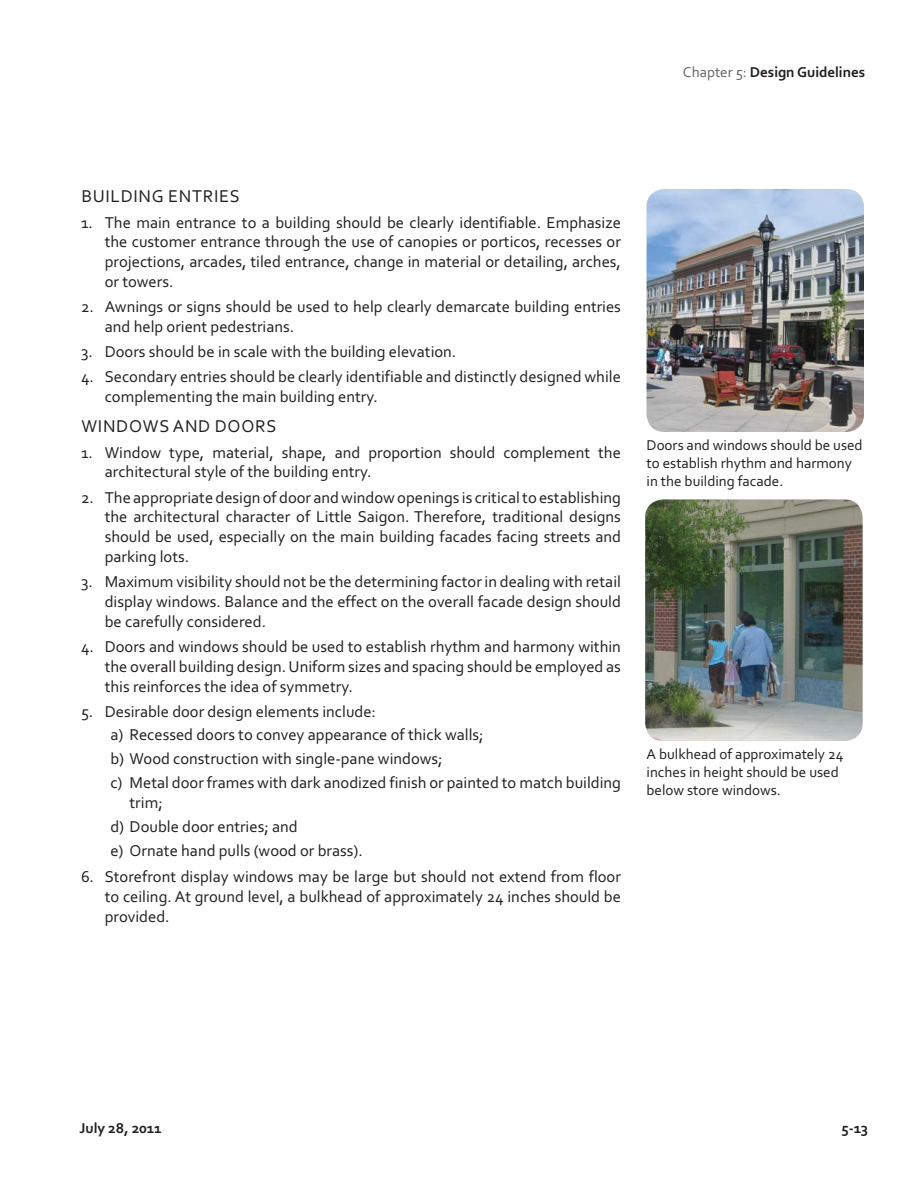
<style>
.page{position:relative;width:918px;height:1188px;background:#fff}
.page>*{position:absolute;margin:0;border:0;box-sizing:border-box;transform-origin:0 0}
.t1{font:18px "Corbel";letter-spacing:.04em;color:#231f20}
.t2{font:16.5px/19.8px "Corbel";color:#231f20}
.t3{font:15px/18px "Corbel";color:#231f20}
.t4{font:700 15px "Corbel";color:#231f20}
.s1{font-weight:400;color:#656465}
</style>
<div class="page">
<img style="left:647px;top:189px;width:217px;height:243px;border-radius:18px">
<img style="left:645px;top:500px;width:218px;height:241px;border-radius:18px">
<p class="t4" style="left:683px;top:67px;width:184px"><span class="s1">Chapter 5:</span> Design Guidelines</p>
<p class="t1" style="left:81px;top:190px;width:160px">BUILDING ENTRIES</p>
<p class="t2" style="left:105px;top:214px;width:518px;text-align:justify">The main entrance to a building should be clearly identifiable. Emphasize the customer entrance through the use of canopies or porticos, recesses or projections, arcades, tiled entrance, change in material or detailing, arches, or towers.</p>
<p class="t2" style="left:105px;top:298px;width:518px">Awnings or signs should be used to help clearly demarcate building entries and help orient pedestrians.</p>
<p class="t2" style="left:105px;top:341px;width:518px;line-height:25.2px">Doors should be in scale with the building elevation.<br>Secondary entries should be clearly identifiable and distinctly designed while</p>
<p class="t2" style="left:105px;top:388px;width:275px">complementing the main building entry.</p>
<p class="t1" style="left:81px;top:420px;width:197px">WINDOWS AND DOORS</p>
<p class="t2" style="left:105px;top:444px;width:518px">Window type, material, shape, and proportion should complement the architectural style of the building entry.</p>
<p class="t2" style="left:105px;top:489px;width:518px;text-align:justify">The appropriate design of door and window openings is critical to establishing the architectural character of Little Saigon. Therefore, traditional designs should be used, especially on the main building facades facing streets and parking lots.</p>
<p class="t2" style="left:105px;top:573px;width:518px;text-align:justify">Maximum visibility should not be the determining factor in dealing with retail display windows. Balance and the effect on the overall facade design should be carefully considered.</p>
<p class="t2" style="left:105px;top:638px;width:518px;text-align:justify">Doors and windows should be used to establish rhythm and harmony within the overall building design. Uniform sizes and spacing should be employed as this reinforces the idea of symmetry.</p>
<p class="t2" style="left:110px;top:701px;width:512px;line-height:23.7px;text-indent:-6px">Desirable door design elements include:<br>a) Recessed doors to convey appearance of thick walls;<br>b) Wood construction with single-pane windows;<br>c) Metal door frames with dark anodized finish or painted to match building</p>
<p class="t2" style="left:110px;top:792px;width:254px;line-height:24.2px;text-indent:19px">trim;<br>d) Double door entries; and<br>e) Ornate hand pulls (wood or brass).</p>
<p class="t2" style="left:105px;top:869px;width:518px;text-align:justify">Storefront display windows may be large but should not extend from floor to ceiling. At ground level, a bulkhead of approximately 24 inches should be provided.</p>
<p class="t2" style="left:81px;top:214px;width:13px">1.</p>
<p class="t2" style="left:81px;top:298px;width:14px">2.</p>
<p class="t2" style="left:81px;top:341px;width:14px;line-height:25.2px">3.<br>4.</p>
<p class="t2" style="left:81px;top:444px;width:13px">1.</p>
<p class="t2" style="left:81px;top:489px;width:14px">2.</p>
<p class="t2" style="left:81px;top:573px;width:13px">3.</p>
<p class="t2" style="left:81px;top:638px;width:14px">4.</p>
<p class="t2" style="left:81px;top:703px;width:14px">5.</p>
<p class="t2" style="left:81px;top:869px;width:15px">6.</p>
<p class="t3" style="left:647px;top:437px;width:217px">Doors and windows should be used to establish rhythm and harmony in the building facade.</p>
<p class="t3" style="left:647px;top:746px;width:198px">A bulkhead of approximately 24 inches in height should be used below store windows.</p>
<p class="t4" style="left:80px;top:1122px;width:84px">July 28, 2011</p>
<p class="t4" style="left:841px;top:1122px;width:28px">5-13</p>
</div>
